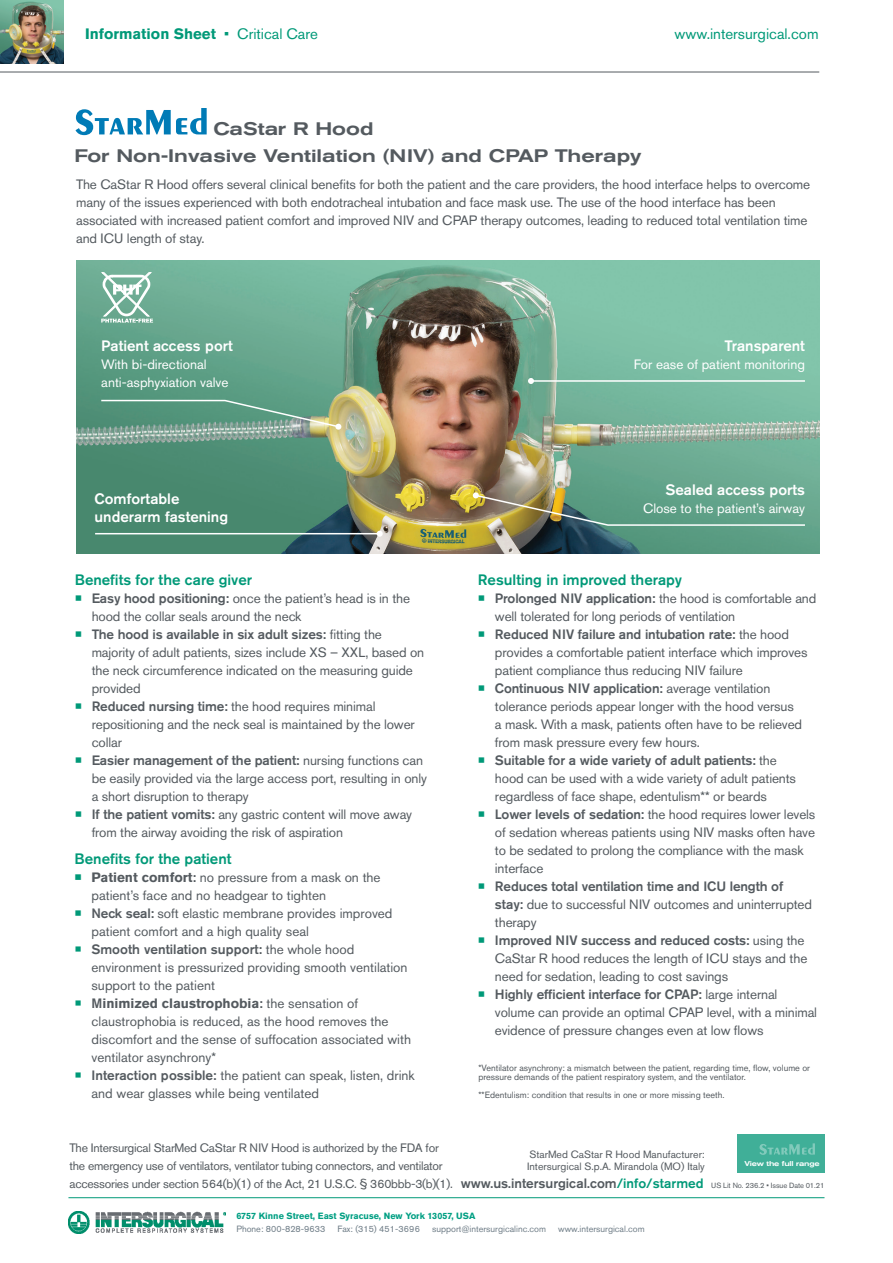
<style>
.page{position:relative;width:893px;height:1263px;background:#fff}
.page>*{position:absolute;margin:0;border:0;box-sizing:border-box;transform-origin:0 0}
.body_text_heading{font:500 expanded 18px "Akzidenz Grotesk Pro";color:#545a5f}
.sub_heading_critical{font:500 15px/18px "Akzidenz Grotesk Pro";color:#fff}
.sub_heading_critical-2{font:500 15px "Akzidenz Grotesk Pro";color:#009978}
.t1{font:700 15px "Akzidenz Grotesk Pro";color:#009978}
.t2{font:15px "Akzidenz Grotesk Pro";color:#009978}
.body_text{font:13.5px/18px "Akzidenz Grotesk Pro";letter-spacing:-.01em;color:#545a5f}
.body_text-2{font:13.5px/18px "Akzidenz Grotesk Pro";color:#fff}
.body_text-3{font:500 13.5px "Akzidenz Grotesk Pro";color:#545a5f}
.table_text{font:12.15px/18px "Akzidenz Grotesk Pro";letter-spacing:-.02em;color:#545a5f}
.t3{font:10.5px/12px "Akzidenz Grotesk Pro";color:#545a5f}
.note{font:9px/9px "Akzidenz Grotesk Pro";color:#545a5f}
.t4{font:9px "Akzidenz Grotesk Pro";color:#6f7d87}
.t5{font:700 9px "Akzidenz Grotesk Pro";color:#019f83}
.t6{font:7.5px "Akzidenz Grotesk Pro";letter-spacing:-.01em;color:#545a5f}
.t7{font:500 expanded 6.9px "Akzidenz Grotesk Pro";letter-spacing:-.02em;color:#fff}
.s1{font-weight:400}
.s2{font-weight:500;font-size:22.5px;color:#009978}
.s3{font-weight:500}
.s4{font-weight:700;font-size:22.5px;color:#009978}
.s5{font-weight:700}
.s6{font-size:22.5px;color:#009978}
.s7{color:#009978}
</style>
<div class="page">
<hr style="left:0;top:72px;width:819px;height:1px;background:#545a5f">
<img style="left:0;top:0;width:64px;height:63px">
<img style="left:68px;top:1212px;width:158px;height:21px">
<hr style="left:68px;top:1197px;width:756px;height:1px;background:#009978">
<div style="left:737px;top:1134px;width:87px;height:39px;background:#40af98"></div>
<svg style="left:759px;top:1143px;width:56px;height:12px"></svg>
<svg style="left:75px;top:108px;width:132px;height:27px"></svg>
<img style="left:76px;top:261px;width:743px;height:292px">
<hr style="left:531px;top:380px;width:274px;height:2px;background:#fff">
<svg style="left:528px;top:378px;width:6px;height:6px"></svg>
<svg style="left:100px;top:399px;width:241px;height:31px;background:#70a289"></svg>
<svg style="left:101px;top:272px;width:52px;height:51px"></svg>
<img style="left:473px;top:492px;width:333px;height:35px">
<hr style="left:95px;top:533px;width:285px;height:1px;background:#fff">
<svg style="left:377px;top:531px;width:6px;height:6px"></svg>
<p class="t1" style="left:85px;top:24px;width:234px">Information Sheet <span class="s1">• Critical Care</span></p>
<p class="t2" style="left:674px;top:24px;width:146px">www.intersurgical.com</p>
<p class="body_text_heading" style="left:213px;top:117px;width:162px">CaStar R Hood</p>
<p class="body_text_heading" style="left:74px;top:144px;width:569px">For Non-Invasive Ventilation (NIV) and CPAP Therapy</p>
<p class="body_text" style="left:76px;top:175px;width:736px">The CaStar R Hood offers several clinical benefits for both the patient and the care providers, the hood interface helps to overcome many of the issues experienced with both endotracheal intubation and face mask use. The use of the hood interface has been associated with increased patient comfort and improved NIV and CPAP therapy outcomes, leading to reduced total ventilation time and ICU length of stay.</p>
<p class="sub_heading_critical" style="left:101px;top:337px;width:133px">Patient access port</p>
<p class="body_text-2" style="left:101px;top:355px;width:129px">With bi-directional anti-asphyxiation valve</p>
<p class="sub_heading_critical" style="left:94px;top:490px;width:135px">Comfortable underarm fastening</p>
<p class="sub_heading_critical-2" style="left:75px;top:570px;width:179px">Benefits for the care giver</p>
<p class="body_text" style="left:92px;top:589px;width:320px;text-indent:-17px"><span class="s2">•</span> <span class="s3">Easy hood positioning:</span> once the patient’s head is in the hood the collar seals around the neck</p>
<p class="body_text" style="left:92px;top:625px;width:334px;text-indent:-17px"><span class="s2">•</span> <span class="s3">The hood is available in six adult sizes:</span> fitting the majority of adult patients, sizes include XS – XXL, based on the neck circumference indicated on the measuring guide provided</p>
<p class="body_text" style="left:92px;top:697px;width:325px;text-indent:-17px"><span class="s2">•</span> <span class="s3">Reduced nursing time:</span> the hood requires minimal repositioning and the neck seal is maintained by the lower collar</p>
<p class="body_text" style="left:92px;top:751px;width:337px;text-indent:-17px"><span class="s2">•</span> <span class="s3">Easier management of the patient:</span> nursing functions can be easily provided via the large access port, resulting in only a short disruption to therapy</p>
<p class="body_text" style="left:92px;top:805px;width:322px;text-indent:-17px"><span class="s2">•</span> <span class="s3">If the patient vomits:</span> any gastric content will move away from the airway avoiding the risk of aspiration</p>
<p class="sub_heading_critical-2" style="left:74px;top:849px;width:159px">Benefits for the patient</p>
<p class="body_text" style="left:91px;top:868px;width:291px;text-indent:-17px"><span class="s4">•</span> <span class="s5">Patient comfort</span><span class="s3">:</span> no pressure from a mask on the patient’s face and no headgear to tighten</p>
<p class="body_text" style="left:91px;top:904px;width:303px;text-indent:-17px"><span class="s2">•</span> <span class="s3">Neck seal:</span> soft elastic membrane provides improved patient comfort and a high quality seal</p>
<p class="body_text" style="left:91px;top:940px;width:318px;text-indent:-17px"><span class="s6">•</span> <span class="s3">Smooth ventilation support:</span> the whole hood environment is pressurized providing smooth ventilation support to the patient</p>
<p class="body_text" style="left:91px;top:994px;width:321px;text-indent:-17px"><span class="s6">•</span> <span class="s3">M</span><span class="s5">inimized claustrophobia</span><span class="s3">:</span> the sensation of claustrophobia is reduced, as the hood removes the discomfort and the sense of suffocation associated with ventilator asynchrony*</p>
<p class="body_text" style="left:91px;top:1066px;width:325px;text-indent:-17px"><span class="s6">•</span> <span class="s3">Interaction possible:</span> the patient can speak, listen, drink and wear glasses while being ventilated</p>
<p class="sub_heading_critical" style="left:725px;top:337px;width:82px">Transparent</p>
<p class="body_text-2" style="left:634px;top:355px;width:173px">For ease of patient monitoring</p>
<p class="sub_heading_critical" style="left:665px;top:481px;width:141px">Sealed access ports</p>
<p class="body_text-2" style="left:643px;top:499px;width:163px">Close to the patient’s airway</p>
<p class="sub_heading_critical-2" style="left:478px;top:570px;width:206px">Resulting in improved therapy</p>
<p class="body_text" style="left:495px;top:589px;width:323px;text-indent:-17px"><span class="s2">•</span> <span class="s3">Prolonged NIV application:</span> the hood is comfortable and well tolerated for long periods of ventilation</p>
<p class="body_text" style="left:495px;top:625px;width:314px;text-indent:-17px"><span class="s2">•</span> <span class="s3">Reduced NIV failure and intubation rate:</span> the hood provides a comfortable patient interface which improves patient compliance thus reducing NIV failure</p>
<p class="body_text" style="left:495px;top:679px;width:309px;text-indent:-17px"><span class="s2">•</span> <span class="s3">Continuous NIV application:</span> average ventilation tolerance periods appear longer with the hood versus a mask. With a mask, patients often have to be relieved from mask pressure every few hours.</p>
<p class="body_text" style="left:495px;top:751px;width:303px;text-indent:-17px"><span class="s2">•</span> <span class="s3">Suitable for a wide variety of adult patients:</span> the hood can be used with a wide variety of adult patients regardless of face shape, edentulism** or beards</p>
<p class="body_text" style="left:495px;top:805px;width:322px;text-indent:-17px"><span class="s2">•</span> <span class="s3">Lower levels of sedation:</span> the hood requires lower levels of sedation whereas patients using NIV masks often have to be sedated to prolong the compliance with the mask interface</p>
<p class="body_text" style="left:495px;top:877px;width:319px;text-indent:-17px"><span class="s2">•</span> <span class="s3">Reduces total ventilation time and ICU length of stay:</span> due to successful NIV outcomes and uninterrupted therapy</p>
<p class="body_text" style="left:495px;top:931px;width:314px;text-indent:-17px"><span class="s2">•</span> <span class="s3">Improved NIV success and reduced costs:</span> using the<br>CaStar R hood reduces the length of ICU stays and the need for sedation, leading to cost savings</p>
<p class="body_text" style="left:495px;top:985px;width:324px;text-indent:-17px"><span class="s2">•</span> <span class="s3">Highly efficient interface for CPAP:</span> large internal volume can provide an optimal CPAP level, with a minimal evidence of pressure changes even at low flows</p>
<p class="note" style="left:478px;top:1063px;width:333px">*Ventilator asynchrony: a mismatch between the patient, regarding time, flow, volume or pressure demands of the patient respiratory system, and the ventilator.</p>
<p class="note" style="left:478px;top:1090px;width:248px">**Edentulism: condition that results in one or more missing teeth.</p>
<p class="table_text" style="left:70px;top:1139px;width:385px">The Intersurgical StarMed CaStar R NIV Hood is authorized by the FDA for the emergency use of ventilators, ventilator tubing connectors, and ventilator accessories under section 564(b)(1) of the Act, 21 U.S.C. § 360bbb-3(b)(1).</p>
<p class="t3" style="left:527px;top:1148px;width:179px">StarMed CaStar R Hood Manufacturer:<br>Intersurgical S.p.A. Mirandola (MO) Italy</p>
<p class="t7" style="left:744px;top:1159px;width:77px">View the full range</p>
<p class="body_text-3" style="left:461px;top:1175px;width:244px">www.us.intersurgical.com<span class="s7">/info/starmed</span></p>
<p class="t6" style="left:711px;top:1181px;width:115px">US Lit No. 236.2 • Issue Date 01.21</p>
<p class="t5" style="left:236px;top:1210px;width:241px">6757 Kinne Street, East Syracuse, New York 13057, USA</p>
<p class="t4" style="left:236px;top:1223px;width:90px">Phone: 800-828-9633</p>
<p class="t4" style="left:338px;top:1223px;width:84px">Fax: (315) 451-3696</p>
<p class="t4" style="left:432px;top:1223px;width:115px">support@intersurgicalinc.com</p>
<p class="t4" style="left:558px;top:1223px;width:88px">www.intersurgical.com</p>
</div>
